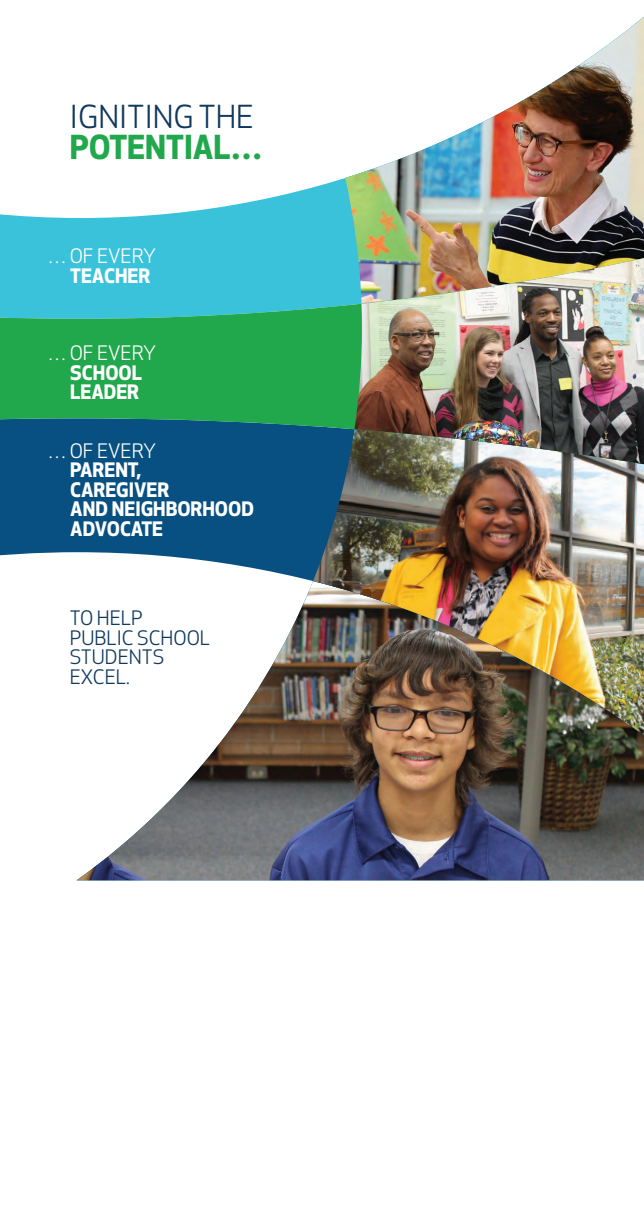
<style>
.page{position:relative;width:644px;height:1224px;background:#fff}
.page>*{position:absolute;margin:0;border:0;box-sizing:border-box;transform-origin:0 0}
.Normal_Normal___Afte{font:700 32.3px "Apex New";color:#21a74c}
.Normal_Normal___Afte-2{font:31px "Apex New";color:#10395d}
.Normal_Normal___Afte-3{font:700 19.5px/19.5px "Apex New";color:#fff;text-align:center}
.Normal_Normal___Afte-4{font:19.5px/19.5px "Apex New";color:#10395d}
.Normal_Normal___Afte-5{font:19.5px/19.5px "Apex New";color:#fff}
.s1{font-weight:700}
.s2{font-weight:400}
</style>
<div class="page">
<img style="left:77px;top:755px;width:567px;height:125px">
<svg style="left:0;top:464px;width:313px;height:291px"></svg>
<svg style="left:0;top:178px;width:345px;height:80px;fill:#39c2d9"></svg>
<svg style="left:0;top:258px;width:354px;height:206px;background:#239d7d"></svg>
<img style="left:313px;top:735px;width:331px;height:20px">
<img style="left:313px;top:429px;width:331px;height:306px">
<img style="left:345px;top:17px;width:299px;height:287px">
<img style="left:354px;top:258px;width:290px;height:206px">
<p class="Normal_Normal___Afte-2" style="left:70px;top:97px;width:185px">IGNITING THE</p>
<p class="Normal_Normal___Afte" style="left:70px;top:124px;width:194px">POTENTIAL…</p>
<p class="Normal_Normal___Afte-5" style="left:70px;top:246px;width:87px;text-indent:-23px">… OF EVERY<br><span class="s1">TEACHER</span></p>
<p class="Normal_Normal___Afte-3" style="left:48px;top:343px;width:110px"><span class="s2">… OF EVERY<br></span>SCHOOL<br>LEADER</p>
<p class="Normal_Normal___Afte-3" style="left:70px;top:440px;width:185px;text-align:left;text-indent:-23px"><span class="s2">… OF EVERY<br></span>PARENT,<br>CAREGIVER<br>AND NEIGHBORHOOD<br>ADVOCATE</p>
<p class="Normal_Normal___Afte-4" style="left:70px;top:608px;width:142px">TO HELP<br>PUBLIC SCHOOL<br>STUDENTS<br>EXCEL.</p>
</div>
